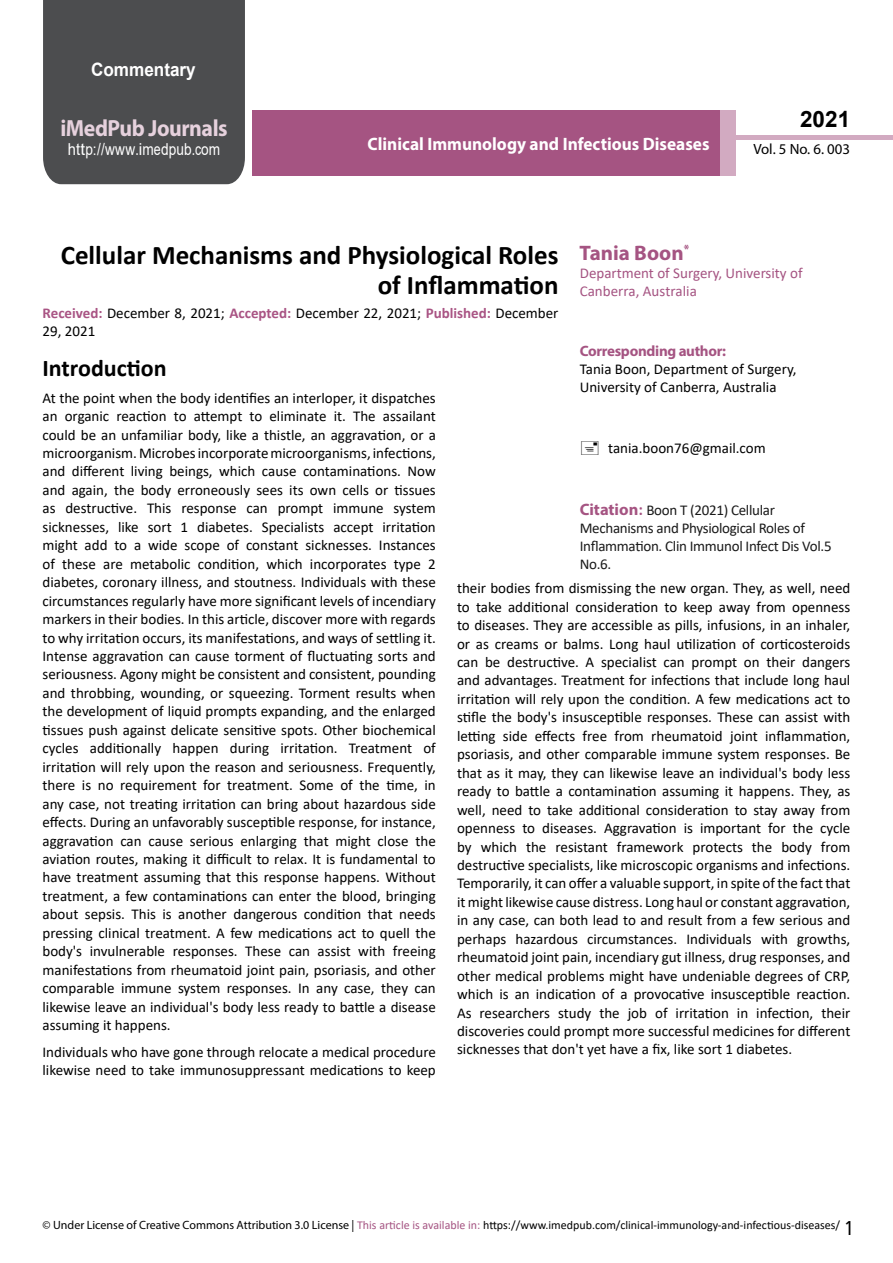
<style>
.page{position:relative;width:893px;height:1263px;background:#fff}
.page>*{position:absolute;margin:0;border:0;box-sizing:border-box;transform-origin:0 0}
.t1{font:700 27px/29.7px "Calibri";color:#000;text-align:right}
.t2{font:25.5px "Tunga";color:#000}
.t3{font:700 24px "Calibri";color:#000}
.t4{font:700 23.4px "Myriad Pro";letter-spacing:-.02em;color:#e6d1dd;scale:.93 1}
.t5{font:700 22.5px "Arial";color:#000}
.t6{font:700 21px "Myriad Pro";color:#a55482}
.t7{font:700 18.45px "Arial";color:#fff;scale:.93 1}
.t8{font:700 18px "Myriad Pro";color:#fff;scale:.96 1}
.t9{font:16.5px "Arial";letter-spacing:.01em;color:#fff;scale:.89 1}
.t10{font:15px/18.5px "Calibri";color:#000}
.t11{font:15px/18px "Calibri";letter-spacing:-.02em;color:#1a1a1a}
.t12{font:15px "Calibri";color:#a55482}
.t13{font:700 15px "Myriad Pro";letter-spacing:-.02em;color:#a55482}
.t14{font:14.85px "Myriad Pro";color:#000}
.t15{font:12px "Calibri";color:#000}
.s1{font-family:"Calibri"}
.s2{font-weight:700;color:#a95484}
.s3{font-family:"Myriad Pro";font-weight:700;font-size:16.5px;color:#a55482}
.s4{font-weight:700;font-size:16.5px;color:#a55482}
.s5{font-family:"Myriad Pro"}
.s6{color:#a55482}
</style>
<div class="page">
<div style="left:43px;top:0;width:202px;height:184px;background:#4c4d4f"></div>
<div style="left:252px;top:110px;width:469px;height:66px;background:#a55482"></div>
<div style="left:720px;top:110px;width:16px;height:66px;background:#d2aac1"></div>
<div style="left:736px;top:135px;width:157px;height:5px;background:#d2aac1"></div>
<p class="t7" style="left:91px;top:57px;width:114px">Commentary</p>
<h3 class="t4" style="left:60px;top:113px;width:181px">iMedPub Journals</h3>
<p class="t9" style="left:68px;top:138px;width:173px">http://www<span class="s1">.</span>imedpub<span class="s1">.</span>com</p>
<p class="t8" style="left:368px;top:132px;width:358px">Clinical Immunology and Infectious Diseases</p>
<h3 class="t5" style="left:800px;top:104px;width:52px">2021</h3>
<p class="t14" style="left:753px;top:140px;width:98px">Vol. 5 No. 6. 003</p>
<h1 class="t1" style="left:61px;top:240px;width:499px">Cellular Mechanisms and Physiological Roles of Inflammation</h1>
<h3 class="t6" style="left:580px;top:239px;width:111px">Tania Boon<sup>*</sup></h3>
<p class="t12" style="left:580px;top:262px;width:224px">Department of Surgery, University of</p>
<p class="t12" style="left:580px;top:280px;width:119px">Canberra, Australia</p>
<p class="t10" style="left:43px;top:303px;width:517px"><span class="s2">Received:</span> December 8, 2021; <span class="s2">Accepted:</span> December 22, 2021; <span class="s2">Published:</span> December<br>29, 2021</p>
<h3 class="t3" style="left:43px;top:351px;width:126px">Introduction</h3>
<p class="t10" style="left:43px;top:388px;width:395px;text-align:justify">At the point when the body identifies an interloper, it dispatches an organic reaction to attempt to eliminate it. The assailant could be an unfamiliar body, like a thistle, an aggravation, or a microorganism. Microbes incorporate microorganisms, infections, and different living beings, which cause contaminations. Now and again, the body erroneously sees its own cells or tissues as destructive. This response can prompt immune system sicknesses, like sort 1 diabetes. Specialists accept irritation might add to a wide scope of constant sicknesses. Instances of these are metabolic condition, which incorporates type 2 diabetes, coronary illness, and stoutness. Individuals with these circumstances regularly have more significant levels of incendiary markers in their bodies. In this article, discover more with regards to why irritation occurs, its manifestations, and ways of settling it.<br>Intense aggravation can cause torment of fluctuating sorts and seriousness. Agony might be consistent and consistent, pounding and throbbing, wounding, or squeezing. Torment results when the development of liquid prompts expanding, and the enlarged tissues push against delicate sensitive spots. Other biochemical cycles additionally happen during irritation. Treatment of irritation will rely upon the reason and seriousness. Frequently, there is no requirement for treatment. Some of the time, in any case, not treating irritation can bring about hazardous side effects. During an unfavorably susceptible response, for instance, aggravation can cause serious enlarging that might close the aviation routes, making it difficult to relax. It is fundamental to have treatment assuming that this response happens. Without treatment, a few contaminations can enter the blood, bringing about sepsis. This is another dangerous condition that needs pressing clinical treatment. A few medications act to quell the body's invulnerable responses. These can assist with freeing manifestations from rheumatoid joint pain, psoriasis, and other comparable immune system responses. In any case, they can likewise leave an individual's body less ready to battle a disease assuming it happens.</p>
<p class="t10" style="left:43px;top:1042px;width:395px">Individuals who have gone through relocate a medical procedure likewise need to take immunosuppressant medications to keep</p>
<p class="t13" style="left:580px;top:341px;width:148px">Corresponding author:</p>
<p class="t10" style="left:580px;top:360px;width:218px;line-height:18px">Tania Boon, Department of Surgery,<br>University of Canberra, Australia</p>
<p class="t10" style="left:608px;top:438px;width:159px">tania.boon76@gmail.com</p>
<p class="t11" style="left:580px;top:501px;width:253px"><span class="s3">Citation</span><span class="s4">:</span> Boon T (2021) Cellular<br>Mechanisms and Physiological Roles of<br>Inflammation. Clin Immunol Infect Dis Vol.5<br>No.6.</p>
<p class="t10" style="left:457px;top:579px;width:395px;text-align:justify">their bodies from dismissing the new organ. They, as well, need to take additional consideration to keep away from openness to diseases. They are accessible as pills, infusions, in an inhaler, or as creams or balms. Long haul utilization of corticosteroids can be destructive. A specialist can prompt on their dangers and advantages. Treatment for infections that include long haul irritation will rely upon the condition. A few medications act to stifle the body's insusceptible responses. These can assist with letting side effects free from rheumatoid joint inflammation, psoriasis, and other comparable immune system responses. Be that as it may, they can likewise leave an individual's body less ready to battle a contamination assuming it happens. They, as well, need to take additional consideration to stay away from openness to diseases. Aggravation is important for the cycle by which the resistant framework protects the body from destructive specialists, like microscopic organisms and infections.<br>Temporarily, it can offer a valuable support, in spite of the fact that it might likewise cause distress. Long haul or constant aggravation, in any case, can both lead to and result from a few serious and perhaps hazardous circumstances. Individuals with growths, rheumatoid joint pain, incendiary gut illness, drug responses, and other medical problems might have undeniable degrees of CRP, which is an indication of a provocative insusceptible reaction.<br>As researchers study the job of irritation in infection, their discoveries could prompt more successful medicines for different sicknesses that don't yet have a fix, like sort 1 diabetes.</p>
<p class="t15" style="left:43px;top:1217px;width:799px"><span class="s5">© Under License of Creative Commons Attribution 3.0 License |</span> <span class="s6">This article is available in:</span> https://www.imedpub.com/clinical-immunology-and-infectious-diseases/</p>
<h2 class="t2" style="left:846px;top:1211px;width:9px">1</h2>
</div>
